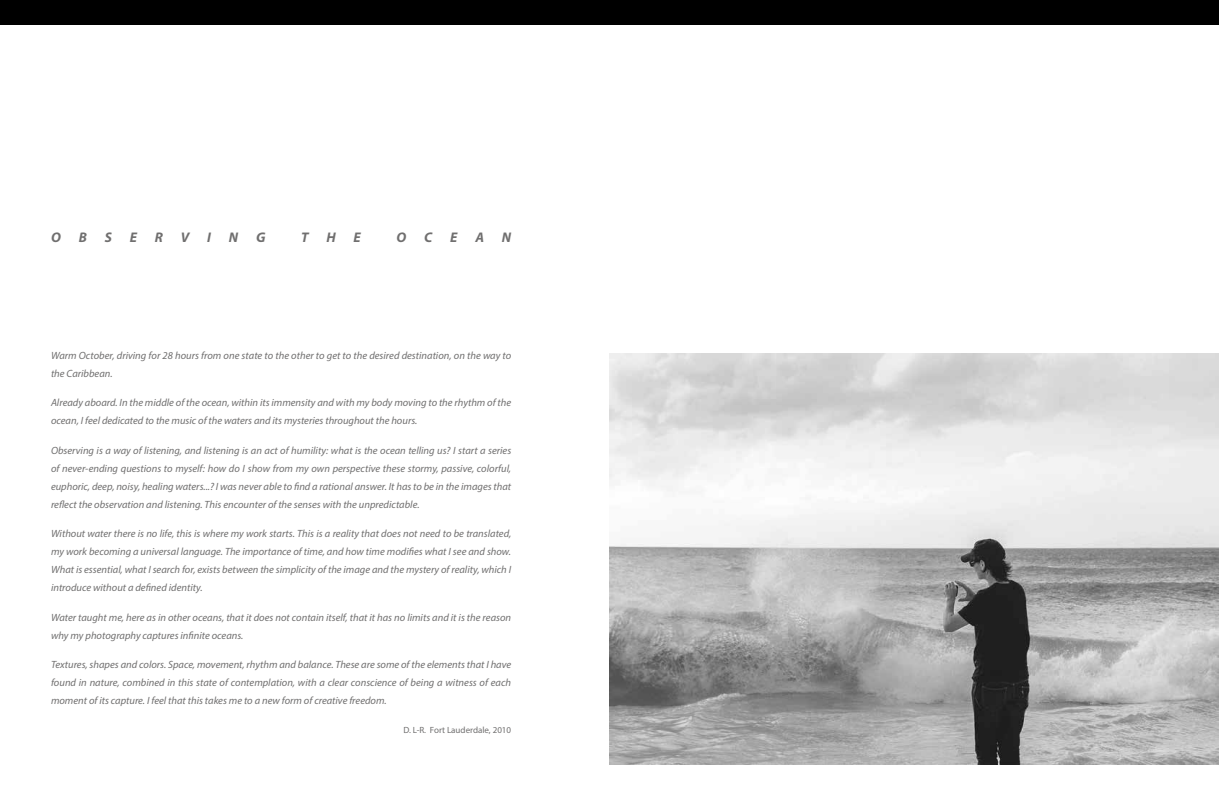
<style>
.page{position:relative;width:1219px;height:794px;background:#fff}
.page>*{position:absolute;margin:0;border:0;box-sizing:border-box;transform-origin:0 0}
.t1{font:italic 700 14px "Myriad Pro";color:#706f6f}
.t2{font:italic 10.5px/18px "Myriad Pro";color:#706f6f}
.t3{font:9px "Myriad Pro";color:#706f6f}
</style>
<div class="page">
<img style="left:609px;top:354px;width:610px;height:410px">
<div style="left:0;top:0;width:1219px;height:24px;background:#000"></div>
<h1 class="t1" style="left:51px;top:228px;width:11px">O</h1>
<h1 class="t1" style="left:79px;top:228px;width:10px">B</h1>
<h1 class="t1" style="left:105px;top:228px;width:9px">S</h1>
<h1 class="t1" style="left:130px;top:228px;width:9px">E</h1>
<h1 class="t1" style="left:155px;top:228px;width:10px">R</h1>
<h1 class="t1" style="left:181px;top:228px;width:10px">V</h1>
<h1 class="t1" style="left:207px;top:228px;width:5px">I</h1>
<h1 class="t1" style="left:229px;top:228px;width:11px">N</h1>
<h1 class="t1" style="left:256px;top:228px;width:11px">G</h1>
<h1 class="t1" style="left:301px;top:228px;width:9px">T</h1>
<h1 class="t1" style="left:326px;top:228px;width:11px">H</h1>
<h1 class="t1" style="left:354px;top:228px;width:9px">E</h1>
<h1 class="t1" style="left:397px;top:228px;width:11px">O</h1>
<h1 class="t1" style="left:424px;top:228px;width:10px">C</h1>
<h1 class="t1" style="left:450px;top:228px;width:9px">E</h1>
<h1 class="t1" style="left:475px;top:228px;width:10px">A</h1>
<h1 class="t1" style="left:502px;top:228px;width:11px">N</h1>
<p class="t2" style="left:51px;top:346px;width:462px">Warm October, driving for 28 hours from one state to the other to get to the desired destination, on the way to the Caribbean.</p>
<p class="t2" style="left:51px;top:394px;width:462px">Already aboard. In the middle of the ocean, within its immensity and with my body moving to the rhythm of the ocean, I feel dedicated to the music of the waters and its mysteries throughout the hours.</p>
<p class="t2" style="left:51px;top:441px;width:462px;text-align:justify">Observing is a way of listening, and listening is an act of humility: what is the ocean telling us? I start a series of never-ending questions to myself: how do I show from my own perspective these stormy, passive, colorful, euphoric, deep, noisy, healing waters...? I was never able to find a rational answer. It has to be in the images that reflect the observation and listening. This encounter of the senses with the unpredictable.</p>
<p class="t2" style="left:51px;top:524px;width:462px;text-align:justify">Without water there is no life, this is where my work starts. This is a reality that does not need to be translated, my work becoming a universal language. The importance of time, and how time modifies what I see and show.<br>What is essential, what I search for, exists between the simplicity of the image and the mystery of reality, which I introduce without a defined identity.</p>
<p class="t2" style="left:51px;top:608px;width:462px">Water taught me, here as in other oceans, that it does not contain itself, that it has no limits and it is the reason why my photography captures infinite oceans.</p>
<p class="t2" style="left:51px;top:655px;width:462px;text-align:justify">Textures, shapes and colors. Space, movement, rhythm and balance. These are some of the elements that I have found in nature, combined in this state of contemplation, with a clear conscience of being a witness of each moment of its capture. I feel that this takes me to a new form of creative freedom.</p>
<p class="t3" style="left:403px;top:724px;width:109px">D. L-R. Fort Lauderdale, 2010</p>
</div>
